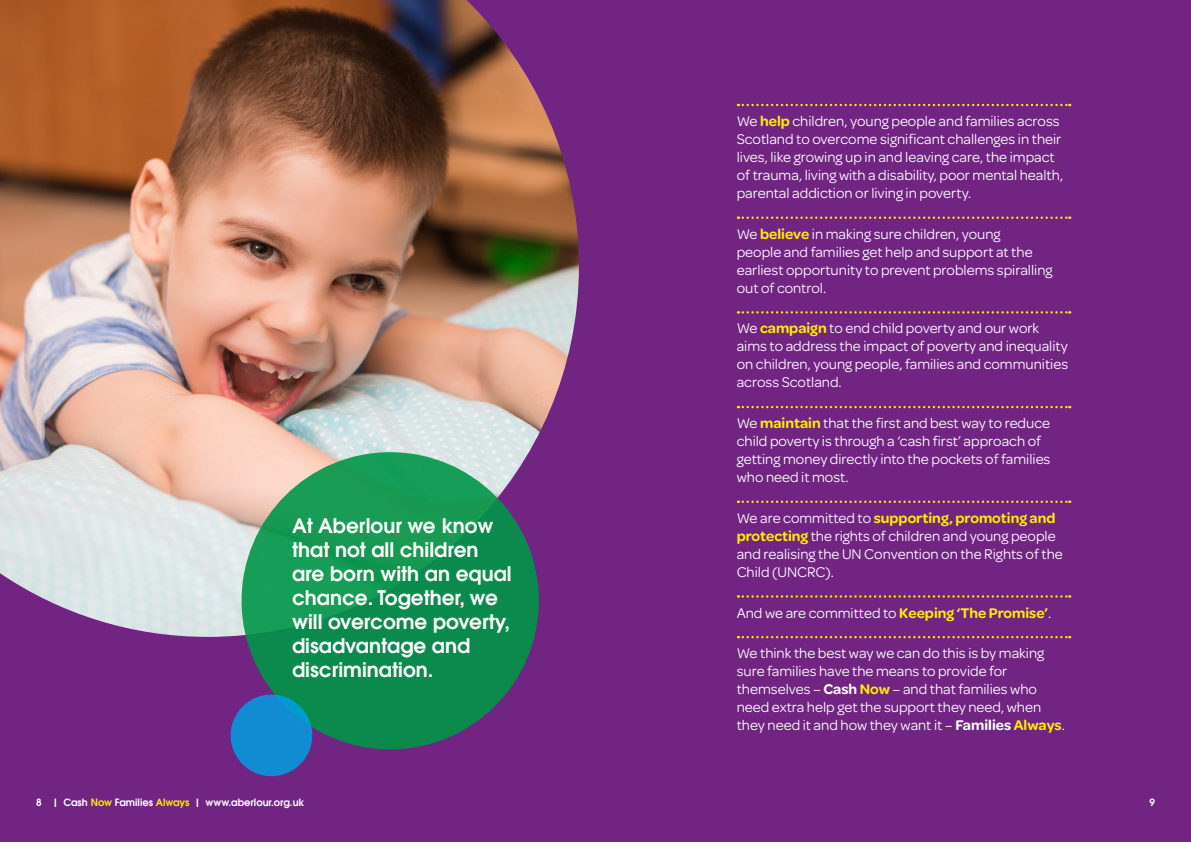
<style>
.page{position:relative;width:1191px;height:842px;background:#722483}
.page>*{position:absolute;margin:0;border:0;box-sizing:border-box;transform-origin:0 0}
.t1{font:600 20px/24px "Avant Garde";color:#fff}
.Body_line_above{font:15px/18px "Omnes";color:#fff}
.t2{font:600 10px "Avant Garde";color:#fff}
.s1{font-weight:600;color:#ffec00}
.s2{font-weight:600}
.s3{color:#ffec00}
</style>
<div class="page">
<svg style="left:738px;top:104px;width:332px;height:2px"></svg>
<svg style="left:738px;top:216px;width:332px;height:3px"></svg>
<svg style="left:738px;top:311px;width:332px;height:3px"></svg>
<svg style="left:738px;top:406px;width:332px;height:2px"></svg>
<svg style="left:738px;top:501px;width:332px;height:2px"></svg>
<svg style="left:738px;top:595px;width:332px;height:3px"></svg>
<svg style="left:738px;top:636px;width:332px;height:2px"></svg>
<img style="left:0;top:0;width:579px;height:637px">
<div style="left:241px;top:452px;width:298px;height:297px;background:linear-gradient(to bottom,#199e57,#08854c);border-radius:50%"></div>
<div style="left:231px;top:694px;width:81px;height:82px;background:linear-gradient(to bottom,#0e8fd0,#128bd5);border-radius:50%"></div>
<p class="t1" style="left:292px;top:514px;width:221px">At Aberlour we know that not all children are born with an equal chance. Together, we will overcome poverty, disadvantage and discrimination.</p>
<p class="Body_line_above" style="left:736px;top:112px;width:328px">We <span class="s1">help</span> children, young people and families across Scotland to overcome significant challenges in their lives, like growing up in and leaving care, the impact of trauma, living with a disability, poor mental health, parental addiction or living in poverty.</p>
<p class="Body_line_above" style="left:736px;top:225px;width:317px">We <span class="s1">believe</span> in making sure children, young<br>people and families get help and support at the earliest opportunity to prevent problems spiralling out of control.</p>
<p class="Body_line_above" style="left:736px;top:319px;width:333px">We <span class="s1">campaign</span> to end child poverty and our work aims to address the impact of poverty and inequality on children, young people, families and communities across Scotland.</p>
<p class="Body_line_above" style="left:736px;top:414px;width:315px">We <span class="s1">maintain</span> that the first and best way to reduce child poverty is through a ‘cash first’ approach of getting money directly into the pockets of families who need it most.</p>
<p class="Body_line_above" style="left:736px;top:509px;width:328px">We are committed to <span class="s1">supporting, promoting and protecting</span> the rights of children and young people and realising the UN Convention on the Rights of the Child (UNCRC).</p>
<p class="Body_line_above" style="left:736px;top:604px;width:316px">And we are committed to <span class="s1">Keeping ‘The Promise’</span>.</p>
<p class="Body_line_above" style="left:736px;top:644px;width:330px">We think the best way we can do this is by making sure families have the means to provide for themselves – <span class="s2">Cash</span> <span class="s1">Now</span> – and that families who need extra help get the support they need, when they need it and how they want it – <span class="s2">Families</span> <span class="s1">Always</span>.</p>
<p class="t2" style="left:36px;top:796px;width:270px">8 | Cash <span class="s3">Now</span> Families <span class="s3">Always</span> | www.aberlour.org.uk</p>
<p class="t2" style="left:1149px;top:796px;width:7px">9</p>
</div>
